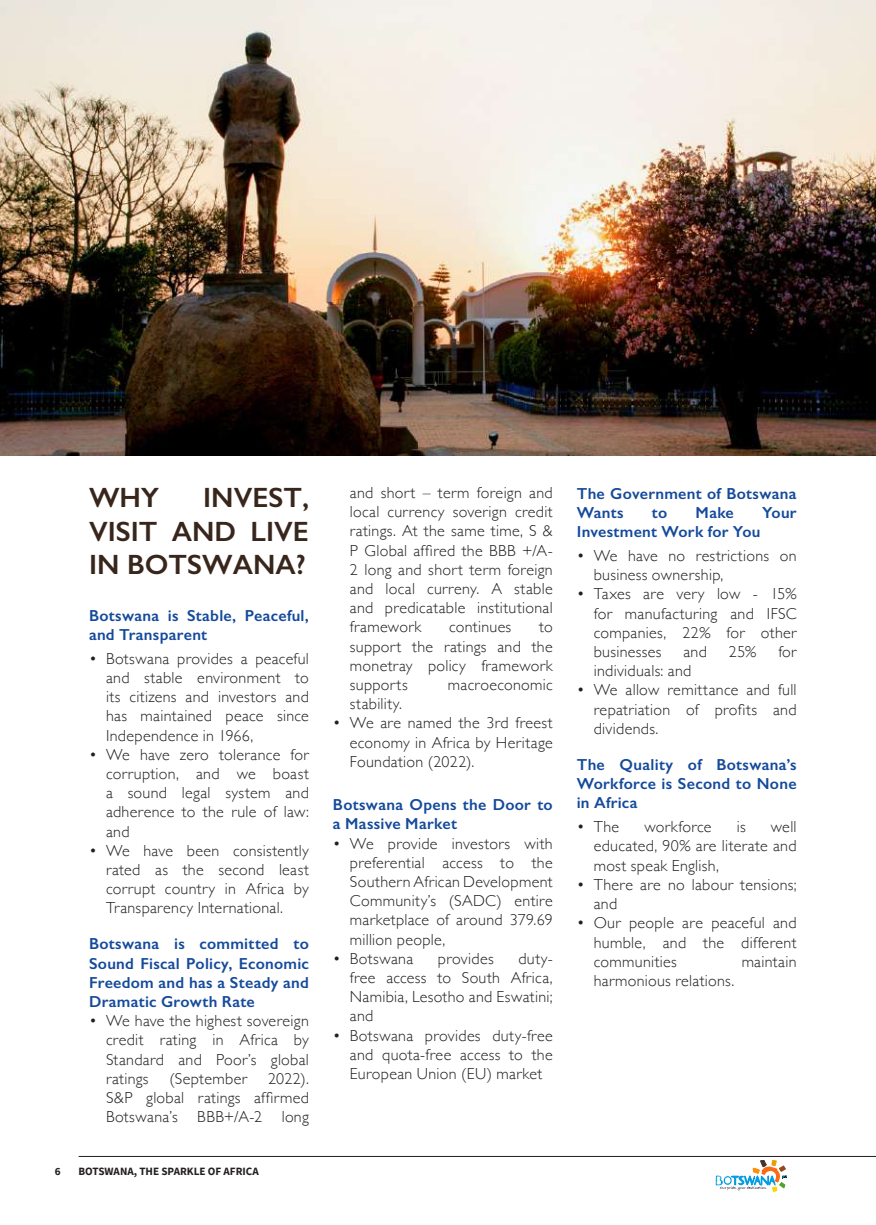
<style>
.page{position:relative;width:876px;height:1225px;background:#fff}
.page>*{position:absolute;margin:0;border:0;box-sizing:border-box;transform-origin:0 0}
.t1{font:600 28px/33.6px "Gill Sans";color:#38261c;text-align:justify}
.t2{font:300 16px/19.2px "Gill Sans";letter-spacing:.02em;color:#231f20;text-align:justify}
.t3{font:600 16px/19.2px "Gill Sans";letter-spacing:.02em;color:#144a9b}
.t4{font:700 11.2px "Source Sans Pro";color:#231f20}
</style>
<div class="page">
<hr style="left:79px;top:1156px;width:797px;height:1px;background:#231f20">
<img style="left:0;top:0;width:876px;height:455px">
<svg style="left:716px;top:1160px;width:71px;height:32px"></svg>
<h1 class="t1" style="left:89px;top:481px;width:221px;text-indent:114px">INVEST, VISIT AND LIVE IN BOTSWANA?</h1>
<p class="t3" style="left:89px;top:605px;width:221px">Botswana is Stable, Peaceful, and Transparent</p>
<p class="t2" style="left:106px;top:648px;width:204px;text-indent:-17px">• Botswana provides a peaceful and stable environment to its citizens and investors and has maintained peace since Independence in 1966,</p>
<p class="t2" style="left:106px;top:744px;width:204px;text-indent:-17px">• We have zero tolerance for corruption, and we boast a sound legal system and adherence to the rule of law: and</p>
<p class="t2" style="left:106px;top:840px;width:204px;text-indent:-17px">• We have been consistently rated as the second least corrupt country in Africa by Transparency International.</p>
<p class="t3" style="left:89px;top:934px;width:221px;text-align:justify">Botswana is committed to Sound Fiscal Policy, Economic Freedom and has a Steady and Dramatic Growth Rate</p>
<p class="t2" style="left:106px;top:1010px;width:204px;text-indent:-17px">• We have the highest sovereign credit rating in Africa by Standard and Poor’s global ratings</p>
<h1 class="t1" style="left:89px;top:481px;width:72px">WHY</h1>
<p class="t2" style="left:106px;top:1068px;width:204px;text-indent:162px">2022).<br>S&amp;P global ratings affirmed Botswana’s BBB+/A-2 long</p>
<p class="t2" style="left:170px;top:1068px;width:79px">(September</p>
<p class="t4" style="left:55px;top:1163px;width:7px">6</p>
<p class="t4" style="left:78px;top:1163px;width:182px">BOTSWANA, THE SPARKLE OF AFRICA</p>
<p class="t2" style="left:350px;top:482px;width:204px">and short – term foreign and local currency soverign credit ratings. At the same time, S &amp; P Global affired the BBB +/A-2 long and short term foreign and local curreny. A stable and predicatable institutional framework</p>
<p class="t2" style="left:449px;top:617px;width:64px">continues</p>
<p class="t2" style="left:350px;top:617px;width:204px;text-indent:189px">to support the ratings and the monetray policy framework supports</p>
<p class="t2" style="left:448px;top:674px;width:106px">macroeconomic</p>
<p class="t2" style="left:350px;top:693px;width:54px">stability.</p>
<p class="t2" style="left:350px;top:713px;width:204px;text-indent:-17px">• We are named the 3rd freest economy in Africa by Heritage Foundation (2022).</p>
<p class="t3" style="left:333px;top:795px;width:221px">Botswana Opens the Door to a Massive Market</p>
<p class="t2" style="left:350px;top:833px;width:204px;text-indent:-17px">• We provide investors with preferential access to the Southern African Development Community’s (SADC) entire marketplace of around 379.69 million people,</p>
<p class="t2" style="left:333px;top:948px;width:82px">• Botswana</p>
<p class="t2" style="left:438px;top:948px;width:57px">provides</p>
<p class="t2" style="left:350px;top:948px;width:204px;text-indent:168px">duty&shy;free access to South Africa, Namibia, Lesotho and Eswatini; and</p>
<p class="t2" style="left:350px;top:1025px;width:204px;text-indent:-17px">• Botswana provides duty-free and quota-free access to the European Union (EU) market</p>
<p class="t3" style="left:577px;top:483px;width:221px">The Government of Botswana<br>Wants</p>
<p class="t3" style="left:652px;top:502px;width:17px">to</p>
<p class="t3" style="left:695px;top:502px;width:40px">Make</p>
<p class="t3" style="left:762px;top:502px;width:36px">Your</p>
<p class="t3" style="left:577px;top:522px;width:185px">Investment Work for You</p>
<p class="t2" style="left:594px;top:545px;width:204px;text-indent:-17px">• We have no restrictions on business ownership,</p>
<p class="t2" style="left:594px;top:584px;width:204px;text-indent:-17px">• Taxes are very low - 15% for manufacturing and IFSC companies, 22% for other businesses</p>
<p class="t2" style="left:683px;top:641px;width:25px">and</p>
<p class="t2" style="left:729px;top:641px;width:29px">25%</p>
<p class="t2" style="left:778px;top:641px;width:20px">for</p>
<p class="t2" style="left:594px;top:660px;width:99px">individuals: and</p>
<p class="t2" style="left:594px;top:680px;width:204px;text-indent:-17px">• We allow remittance and full repatriation of profits and dividends.</p>
<p class="t3" style="left:577px;top:754px;width:221px;text-align:justify">The Quality of Botswana’s Workforce is Second to None in Africa</p>
<p class="t2" style="left:577px;top:816px;width:44px">• The</p>
<p class="t2" style="left:644px;top:816px;width:69px">workforce</p>
<p class="t2" style="left:737px;top:816px;width:10px">is</p>
<p class="t2" style="left:594px;top:816px;width:204px;text-indent:177px">well educated, 90% are literate and most speak English,</p>
<p class="t2" style="left:594px;top:874px;width:204px;text-indent:-17px">• There are no labour tensions; and</p>
<p class="t2" style="left:594px;top:912px;width:204px;text-indent:-17px">• Our people are peaceful and humble, and the different communities</p>
<p class="t2" style="left:742px;top:951px;width:56px">maintain</p>
<p class="t2" style="left:594px;top:970px;width:142px">harmonious relations.</p>
</div>
